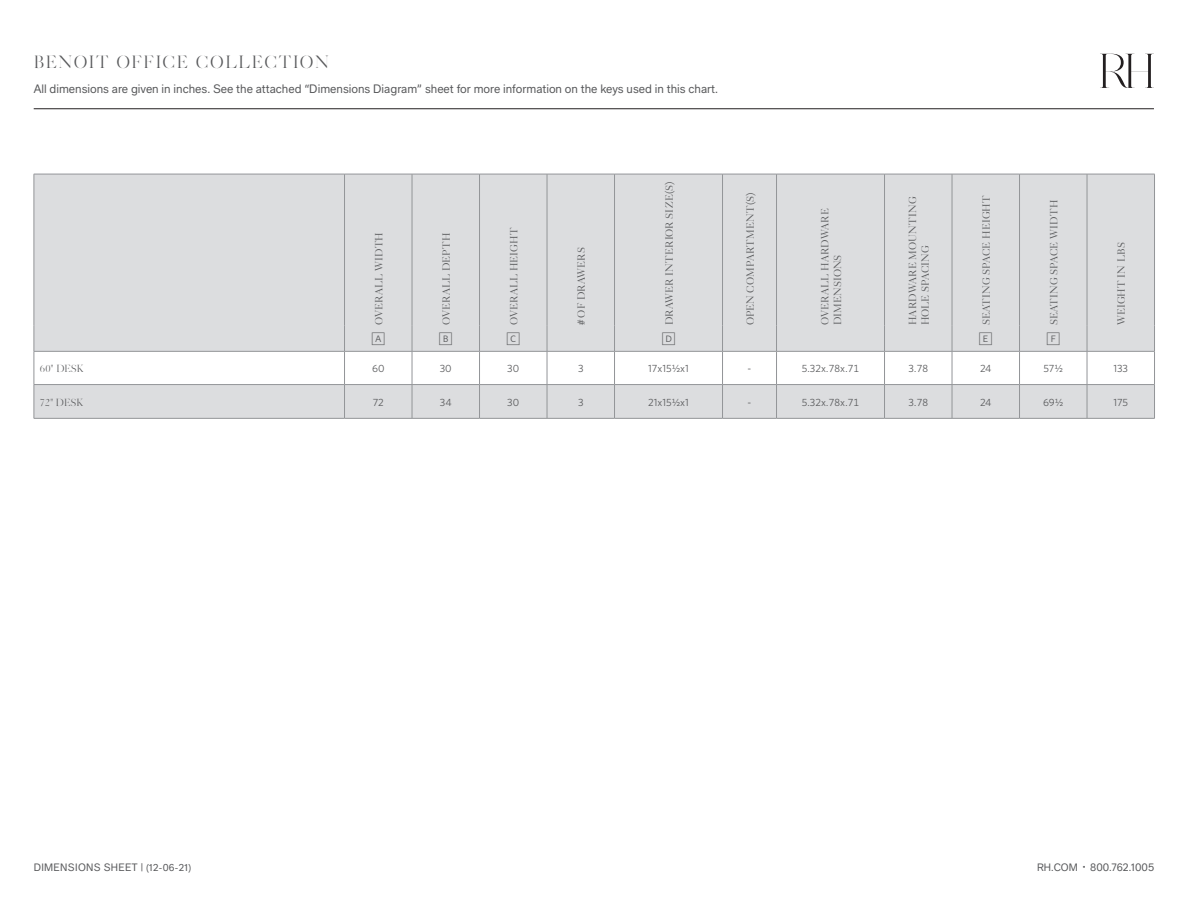
<style>
.page{position:relative;width:1188px;height:918px;background:#fff}
.page>*{position:absolute;margin:0;border:0;box-sizing:border-box;transform-origin:0 0}
.t1{font:18px "Caslon RH Superfine";letter-spacing:.105em;color:#57585a}
.Keys{font:15px "Whitney Index White Square Lt 1";color:#57585a}
.t2{font:12px "Baron Sans";color:#57585a}
.Column_Title{font:100 10.5px/12.6px "Caslon RH";letter-spacing:.015em;color:#57585a}
.Dims{font:10.5px "Whitney";color:#57585a}
.t3{font:10.5px "Baron Sans";letter-spacing:.03em;color:#57585a}
.Dims_Decimals{font:10.5px "Whitney";color:#57585a}
.Product{font:10.5px "Caslon RH Superfine";letter-spacing:.02em;color:#57585a}
.t4{font:10.5px "Baron Sans";color:#57585a}
.Dims-2{font:10.5px "Whitney Numeric";color:#57585a}
.s1{font-family:"Adobe Caslon Pro";font-weight:400}
.s2{font-family:"Whitney Numeric"}
.s3{font-family:"Whitney"}
.s4{font-size:9.75px}
.s5{font-size:6px}
</style>
<div class="page">
<hr style="left:34px;top:108px;width:1120px;height:1px;background:#231f20">
<div style="left:35px;top:175px;width:1119px;height:243px;background:#dcdddf"></div>
<hr style="left:34px;top:385px;width:1px;height:33px;background:#939598">
<hr style="left:344px;top:385px;width:1px;height:33px;background:#939598">
<hr style="left:412px;top:385px;width:1px;height:33px;background:#939598">
<hr style="left:479px;top:385px;width:1px;height:33px;background:#939598">
<hr style="left:547px;top:385px;width:1px;height:33px;background:#939598">
<hr style="left:614px;top:385px;width:1px;height:33px;background:#939598">
<hr style="left:722px;top:385px;width:1px;height:33px;background:#939598">
<hr style="left:776px;top:385px;width:1px;height:33px;background:#939598">
<hr style="left:884px;top:385px;width:1px;height:33px;background:#939598">
<hr style="left:952px;top:385px;width:1px;height:33px;background:#939598">
<hr style="left:1019px;top:385px;width:1px;height:33px;background:#939598">
<hr style="left:1087px;top:385px;width:1px;height:33px;background:#939598">
<hr style="left:1154px;top:385px;width:1px;height:33px;background:#939598">
<hr style="left:34px;top:418px;width:311px;height:1px;background:#939598">
<hr style="left:345px;top:418px;width:67px;height:1px;background:#939598">
<hr style="left:412px;top:418px;width:68px;height:1px;background:#939598">
<hr style="left:480px;top:418px;width:67px;height:1px;background:#939598">
<hr style="left:547px;top:418px;width:68px;height:1px;background:#939598">
<hr style="left:615px;top:418px;width:108px;height:1px;background:#939598">
<hr style="left:723px;top:418px;width:54px;height:1px;background:#939598">
<hr style="left:777px;top:418px;width:108px;height:1px;background:#939598">
<hr style="left:885px;top:418px;width:67px;height:1px;background:#939598">
<hr style="left:952px;top:418px;width:68px;height:1px;background:#939598">
<hr style="left:1020px;top:418px;width:67px;height:1px;background:#939598">
<hr style="left:1087px;top:418px;width:68px;height:1px;background:#939598">
<hr style="left:34px;top:174px;width:311px;height:1px;background:#939598">
<hr style="left:34px;top:174px;width:1px;height:151px;background:#939598">
<svg style="left:34px;top:325px;width:1121px;height:60px"></svg>
<hr style="left:34px;top:351px;width:311px;height:1px;background:#939598">
<hr style="left:345px;top:351px;width:67px;height:1px;background:#939598">
<hr style="left:412px;top:351px;width:68px;height:1px;background:#939598">
<hr style="left:480px;top:351px;width:67px;height:1px;background:#939598">
<hr style="left:547px;top:351px;width:68px;height:1px;background:#939598">
<hr style="left:615px;top:351px;width:108px;height:1px;background:#939598">
<hr style="left:723px;top:351px;width:54px;height:1px;background:#939598">
<hr style="left:777px;top:351px;width:108px;height:1px;background:#939598">
<hr style="left:885px;top:351px;width:67px;height:1px;background:#939598">
<hr style="left:952px;top:351px;width:68px;height:1px;background:#939598">
<hr style="left:1020px;top:351px;width:67px;height:1px;background:#939598">
<hr style="left:1087px;top:351px;width:68px;height:1px;background:#939598">
<hr style="left:345px;top:174px;width:67px;height:1px;background:#939598">
<hr style="left:344px;top:174px;width:1px;height:151px;background:#939598">
<hr style="left:1154px;top:174px;width:1px;height:151px;background:#939598">
<hr style="left:412px;top:174px;width:68px;height:1px;background:#939598">
<hr style="left:412px;top:174px;width:1px;height:151px;background:#939598">
<hr style="left:480px;top:174px;width:67px;height:1px;background:#939598">
<hr style="left:479px;top:174px;width:1px;height:151px;background:#939598">
<hr style="left:547px;top:174px;width:68px;height:1px;background:#939598">
<hr style="left:547px;top:174px;width:1px;height:151px;background:#939598">
<hr style="left:615px;top:174px;width:108px;height:1px;background:#939598">
<hr style="left:614px;top:174px;width:1px;height:151px;background:#939598">
<hr style="left:723px;top:174px;width:54px;height:1px;background:#939598">
<hr style="left:722px;top:174px;width:1px;height:151px;background:#939598">
<hr style="left:777px;top:174px;width:108px;height:1px;background:#939598">
<hr style="left:776px;top:174px;width:1px;height:151px;background:#939598">
<hr style="left:885px;top:174px;width:67px;height:1px;background:#939598">
<hr style="left:884px;top:174px;width:1px;height:151px;background:#939598">
<hr style="left:952px;top:174px;width:68px;height:1px;background:#939598">
<hr style="left:952px;top:174px;width:1px;height:151px;background:#939598">
<hr style="left:1020px;top:174px;width:67px;height:1px;background:#939598">
<hr style="left:1019px;top:174px;width:1px;height:151px;background:#939598">
<hr style="left:1087px;top:174px;width:68px;height:1px;background:#939598">
<hr style="left:1087px;top:174px;width:1px;height:151px;background:#939598">
<svg style="left:1100px;top:54px;width:54px;height:34px"></svg>
<h1 class="t1" style="left:34px;top:52px;width:297px">BENOIT OFFICE COLLECTION</h1>
<p class="t2" style="left:34px;top:82px;width:686px">All dimensions are given in inches. See the attached “Dimensions Diagram” sheet for more information on the keys used in this chart.</p>
<p class="Column_Title" style="left:373px;top:325px;width:95px;rotate:-90deg">OVERALL WIDTH</p>
<p class="Column_Title" style="left:440px;top:325px;width:94px;rotate:-90deg">OVERALL DEPTH</p>
<p class="Column_Title" style="left:508px;top:325px;width:99px;rotate:-90deg">OVERALL HEIGHT</p>
<p class="Column_Title" style="left:575px;top:325px;width:80px;rotate:-90deg"><span class="s1">#</span> OF DRAWERS</p>
<p class="Column_Title" style="left:663px;top:325px;width:145px;rotate:-90deg">DRAWER INTERIOR SIZE(S)</p>
<p class="Column_Title" style="left:744px;top:325px;width:134px;rotate:-90deg">OPEN COMPARTMENT(S)</p>
<p class="Column_Title" style="left:819px;top:325px;width:119px;rotate:-90deg">OVERALL HARDWARE<br>DIMENSIONS</p>
<p class="Column_Title" style="left:906px;top:325px;width:131px;rotate:-90deg">HARDWARE MOUNTING<br>HOLE SPACING</p>
<p class="Column_Title" style="left:980px;top:325px;width:132px;rotate:-90deg">SEATING SPACE HEIGHT</p>
<p class="Column_Title" style="left:1048px;top:325px;width:127px;rotate:-90deg">SEATING SPACE WIDTH</p>
<p class="Keys" style="left:371px;top:332px;width:17px">A</p>
<p class="Keys" style="left:438px;top:332px;width:17px">B</p>
<p class="Keys" style="left:506px;top:332px;width:17px">C</p>
<p class="Keys" style="left:661px;top:332px;width:17px">D</p>
<p class="Keys" style="left:978px;top:332px;width:17px">E</p>
<p class="Keys" style="left:1046px;top:332px;width:17px">F</p>
<p class="Column_Title" style="left:1115px;top:325px;width:84px;rotate:-90deg">WEIGHT IN LBS</p>
<p class="Product" style="left:40px;top:362px;width:45px">60" DESK</p>
<p class="Dims" style="left:372px;top:362px;width:14px">60</p>
<p class="Dims" style="left:440px;top:362px;width:13px">30</p>
<p class="Dims" style="left:507px;top:362px;width:13px">30</p>
<p class="Dims" style="left:578px;top:362px;width:7px">3</p>
<p class="Dims" style="left:648px;top:362px;width:42px">17x15<span class="s2">K</span>x1</p>
<p class="Dims" style="left:748px;top:362px;width:5px">-</p>
<p class="Dims_Decimals" style="left:802px;top:362px;width:59px">5.32x<span class="s2">.78</span>x<span class="s2">.71</span></p>
<p class="Dims-2" style="left:908px;top:363px;width:21px"><span class="s3">3</span>.78</p>
<p class="Dims" style="left:980px;top:362px;width:13px">24</p>
<p class="Dims" style="left:1044px;top:362px;width:21px">57<span class="s2">K</span></p>
<p class="Dims" style="left:1113px;top:362px;width:16px">133</p>
<p class="Product" style="left:40px;top:396px;width:45px">72" DESK</p>
<p class="Dims" style="left:373px;top:396px;width:13px">72</p>
<p class="Dims" style="left:440px;top:396px;width:13px">34</p>
<p class="Dims" style="left:507px;top:396px;width:13px">30</p>
<p class="Dims" style="left:578px;top:396px;width:7px">3</p>
<p class="Dims" style="left:648px;top:396px;width:42px">21x15<span class="s2">K</span>x1</p>
<p class="Dims" style="left:748px;top:396px;width:5px">-</p>
<p class="Dims_Decimals" style="left:802px;top:396px;width:59px">5.32x<span class="s2">.78</span>x<span class="s2">.71</span></p>
<p class="Dims-2" style="left:908px;top:397px;width:21px"><span class="s3">3</span>.78</p>
<p class="Dims" style="left:980px;top:396px;width:13px">24</p>
<p class="Dims" style="left:1043px;top:396px;width:22px">69<span class="s2">K</span></p>
<p class="Dims" style="left:1113px;top:396px;width:16px">175</p>
<p class="t3" style="left:34px;top:861px;width:159px">DIMENSIONS SHEET | <span class="s4">(12-06-21)</span></p>
<p class="t4" style="left:1090px;top:861px;width:65px">800.762.1005</p>
<p class="t3" style="left:1037px;top:861px;width:50px">RH.COM <span class="s5">•</span></p>
</div>
